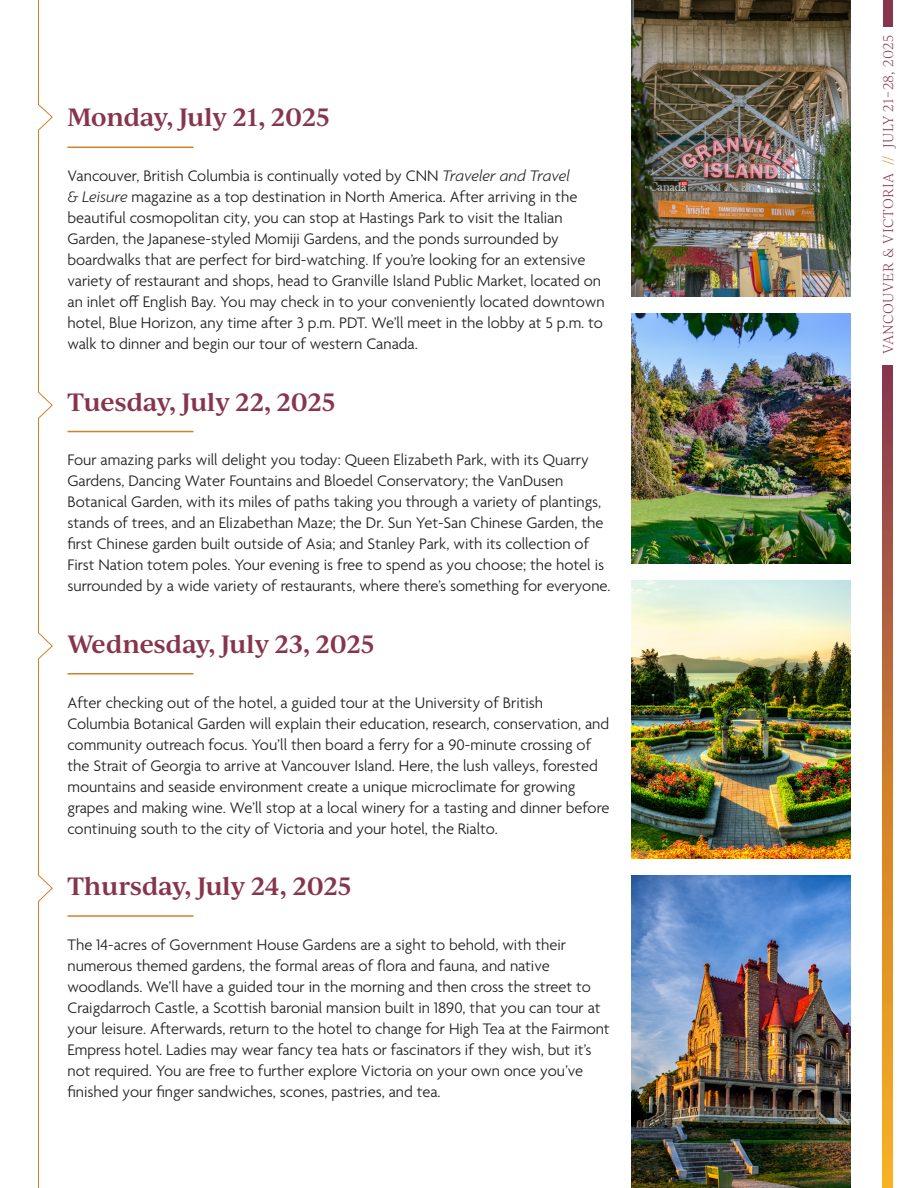
<style>
.page{position:relative;width:918px;height:1188px;background:#fff}
.page>*{position:absolute;margin:0;border:0;box-sizing:border-box;transform-origin:0 0}
.t1{font:600 24px "Ivy Journal";letter-spacing:-.01em;color:#87354d}
.t2{font:300 16.5px/21px "Agenda";color:#231f20}
.t3{font:300 13.5px "Ivy Journal";letter-spacing:.03em;color:#87354d}
.s1{font-style:italic}
.s2{color:#d38027}
</style>
<div class="page">
<div style="left:883px;top:0;width:9px;height:27px;background:#87354d"></div>
<hr style="left:68px;top:147px;width:126px;height:1px;background:#d38027">
<hr style="left:68px;top:431px;width:126px;height:1px;background:#d38027">
<hr style="left:68px;top:673px;width:126px;height:2px;background:#d38027">
<hr style="left:68px;top:915px;width:126px;height:2px;background:#d38027">
<svg style="left:883px;top:366px;width:9px;height:822px"></svg>
<svg style="left:38px;top:0;width:15px;height:1188px"></svg>
<img style="left:632px;top:580px;width:218px;height:279px">
<img style="left:632px;top:313px;width:218px;height:251px">
<img style="left:632px;top:875px;width:218px;height:313px">
<img style="left:632px;top:0;width:218px;height:297px">
<p class="t1" style="left:68px;top:100px;width:264px">Monday, July 21, 2025</p>
<p class="t2" style="left:68px;top:166px;width:539px">Vancouver, British Columbia is continually voted by CNN <span class="s1">Traveler and Travel<br>&amp; Leisure</span> magazine as a top destination in North America. After arriving in the beautiful cosmopolitan city, you can stop at Hastings Park to visit the Italian Garden, the Japanese-styled Momiji Gardens, and the ponds surrounded by boardwalks that are perfect for bird-watching. If you’re looking for an extensive variety of restaurant and shops, head to Granville Island Public Market, located on an inlet off English Bay. You may check in to your conveniently located downtown hotel, Blue Horizon, any time after 3 p.m. PDT. We’ll meet in the lobby at 5 p.m. to walk to dinner and begin our tour of western Canada.</p>
<p class="t1" style="left:68px;top:384px;width:270px">Tuesday, July 22, 2025</p>
<p class="t2" style="left:68px;top:451px;width:545px">Four amazing parks will delight you today: Queen Elizabeth Park, with its Quarry Gardens, Dancing Water Fountains and Bloedel Conservatory; the VanDusen Botanical Garden, with its miles of paths taking you through a variety of plantings, stands of trees, and an Elizabethan Maze; the Dr. Sun Yet-San Chinese Garden, the first Chinese garden built outside of Asia; and Stanley Park, with its collection of First Nation totem poles. Your evening is free to spend as you choose; the hotel is surrounded by a wide variety of restaurants, where there’s something for everyone.</p>
<p class="t1" style="left:68px;top:626px;width:309px">Wednesday, July 23, 2025</p>
<p class="t2" style="left:68px;top:693px;width:543px">After checking out of the hotel, a guided tour at the University of British Columbia Botanical Garden will explain their education, research, conservation, and community outreach focus. You’ll then board a ferry for a 90-minute crossing of the Strait of Georgia to arrive at Vancouver Island. Here, the lush valleys, forested mountains and seaside environment create a unique microclimate for growing grapes and making wine. We’ll stop at a local winery for a tasting and dinner before continuing south to the city of Victoria and your hotel, the Rialto.</p>
<p class="t1" style="left:68px;top:868px;width:286px">Thursday, July 24, 2025</p>
<p class="t2" style="left:68px;top:935px;width:544px">The 14-acres of Government House Gardens are a sight to behold, with their numerous themed gardens, the formal areas of flora and fauna, and native woodlands. We’ll have a guided tour in the morning and then cross the street to Craigdarroch Castle, a Scottish baronial mansion built in 1890, that you can tour at your leisure. Afterwards, return to the hotel to change for High Tea at the Fairmont Empress hotel. Ladies may wear fancy tea hats or fascinators if they wish, but it’s not required. You are free to further explore Victoria on your own once you’ve finished your finger sandwiches, scones, pastries, and tea.</p>
<p class="t3" style="left:879px;top:354px;width:321px;rotate:-90deg">VANCOUVER &amp; VICTORIA <span class="s2">//</span> JULY 21–28, 2025</p>
</div>
